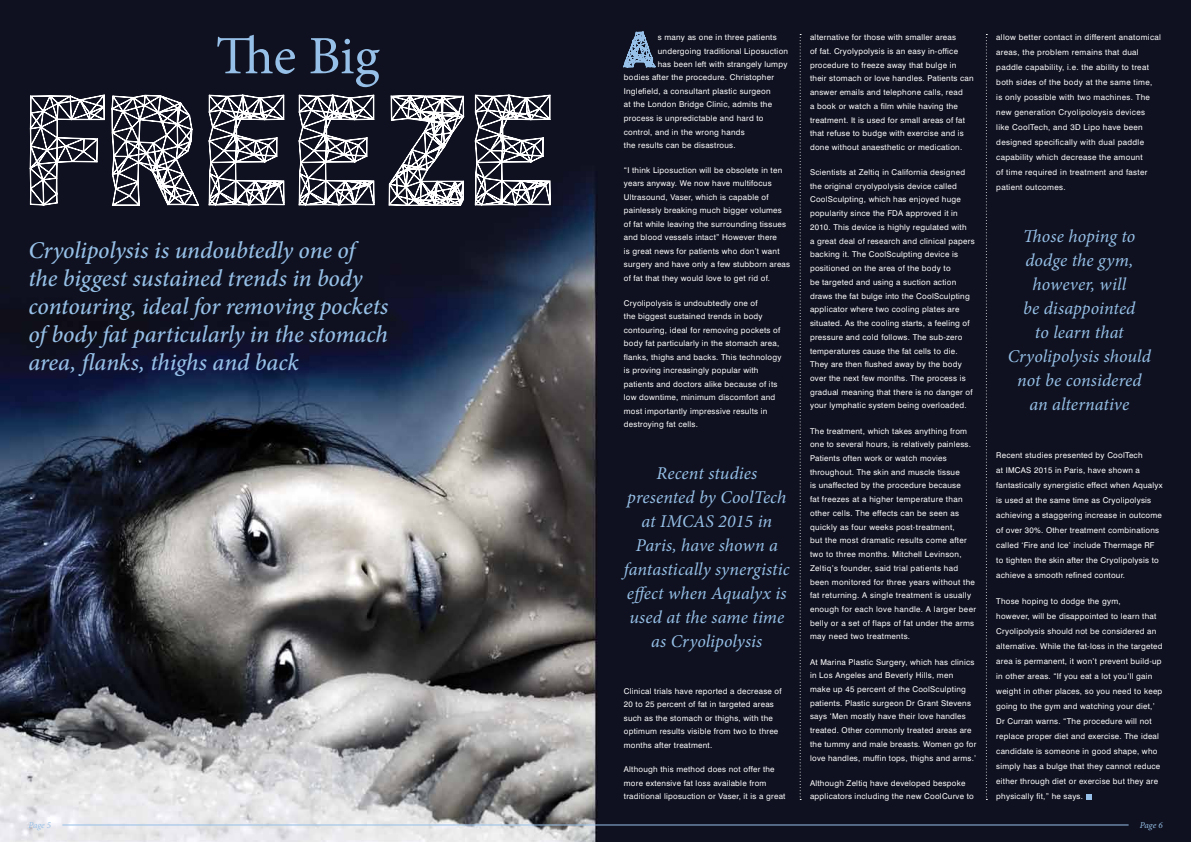
<style>
.page{position:relative;width:1191px;height:842px;background:#fff}
.page>*{position:absolute;margin:0;border:0;box-sizing:border-box;transform-origin:0 0}
.t1{font:54px "Minion Pro";color:#96c0e7}
.t2{font:italic 500 24px/28px "Minion Pro";letter-spacing:-.005em;color:#96c0e7}
.t3{font:italic 18px/24px "Minion Pro";letter-spacing:.005em;color:#96c0e7;text-align:center}
.t4{font:italic 9px "Minion Pro";letter-spacing:-.015em;color:#96c0e7}
.t5{font:8px/13.7px "Swiss 721 BT";letter-spacing:.03em;color:#fff}
</style>
<div class="page">
<img style="left:0;top:0;width:1191px;height:842px">
<svg style="left:622px;top:25px;width:36px;height:49px;background:#3c4c63"></svg>
<svg style="left:1085px;top:794px;width:6px;height:5px"></svg>
<svg style="left:985px;top:34px;width:2px;height:766px;background:#2a2c39"></svg>
<svg style="left:799px;top:34px;width:2px;height:766px;background:#2a2c39"></svg>
<svg style="left:26px;top:93px;width:174px;height:120px"></svg>
<svg style="left:207px;top:88px;width:83px;height:126px"></svg>
<svg style="left:297px;top:88px;width:259px;height:128px"></svg>
<hr style="left:62px;top:824px;width:533px;height:1px;background:#96c0e7">
<hr style="left:595px;top:824px;width:533px;height:1px;background:#96c0e7">
<h1 class="t1" style="left:216px;top:20px;width:165px">The Big</h1>
<h2 class="t2" style="left:28px;top:237px;width:361px">Cryolipolysis is undoubtedly one of the biggest sustained trends in body contouring, ideal for removing pockets of body fat particularly in the stomach area, flanks, thighs and back</h2>
<p class="t5" style="left:658px;top:30px;width:120px">s many as one in three patients</p>
<p class="t5" style="left:658px;top:44px;width:132px">undergoing traditional Liposuction</p>
<p class="t5" style="left:658px;top:57px;width:131px">has been left with strangely lumpy</p>
<p class="t5" style="left:624px;top:71px;width:152px">bodies after the procedure. Christopher</p>
<p class="t5" style="left:624px;top:84px;width:148px">Inglefield, a consultant plastic surgeon</p>
<p class="t5" style="left:624px;top:98px;width:150px">at the London Bridge Clinic, admits the</p>
<p class="t5" style="left:624px;top:111px;width:141px">process is unpredictable and hard to</p>
<p class="t5" style="left:624px;top:125px;width:122px">control, and in the wrong hands</p>
<p class="t5" style="left:624px;top:138px;width:113px">the results can be disastrous.</p>
<p class="t5" style="left:624px;top:163px;width:168px">“I think Liposuction will be obsolete in ten years anyway. We now have multifocus Ultrasound, Vaser, which is capable of painlessly breaking much bigger volumes of fat while leaving the surrounding tissues and blood vessels intact” However there<br>is great news for patients who don’t want surgery and have only a few stubborn areas of fat that they would love to get rid of.</p>
<p class="t5" style="left:624px;top:296px;width:159px">Cryolipolysis is undoubtedly one of<br>the biggest sustained trends in body contouring, ideal for removing pockets of body fat particularly in the stomach area, flanks, thighs and backs. This technology is proving increasingly popular with patients and doctors alike because of its low downtime, minimum discomfort and most importantly impressive results in destroying fat cells.</p>
<h3 class="t3" style="left:624px;top:461px;width:167px">Recent studies presented by CoolTech at IMCAS 2015 in<br>Paris, have shown a fantastically synergistic effect when Aqualyx is used at the same time as Cryolipolysis</h3>
<p class="t5" style="left:624px;top:684px;width:159px">Clinical trials have reported a decrease of 20 to 25 percent of fat in targeted areas such as the stomach or thighs, with the optimum results visible from two to three months after treatment.</p>
<p class="t5" style="left:624px;top:763px;width:163px">Although this method does not offer the more extensive fat loss available from traditional liposuction or Vaser, it is a great</p>
<p class="t5" style="left:810px;top:30px;width:165px">alternative for those with smaller areas<br>of fat. Cryolypolysis is an easy in-office procedure to freeze away that bulge in their stomach or love handles. Patients can answer emails and telephone calls, read<br>a book or watch a film while having the treatment. It is used for small areas of fat that refuse to budge with exercise and is done without anaesthetic or medication.</p>
<p class="t5" style="left:810px;top:165px;width:166px">Scientists at Zeltiq in California designed the original cryolypolysis device called CoolSculpting, which has enjoyed huge popularity since the FDA approved it in 2010. This device is highly regulated with<br>a great deal of research and clinical papers backing it. The CoolSculpting device is positioned on the area of the body to<br>be targeted and using a suction action draws the fat bulge into the CoolSculpting applicator where two cooling plates are situated. As the cooling starts, a feeling of pressure and cold follows. The sub-zero temperatures cause the fat cells to die.<br>They are then flushed away by the body over the next few months. The process is gradual meaning that there is no danger of your lymphatic system being overloaded.</p>
<p class="t5" style="left:810px;top:424px;width:167px">The treatment, which takes anything from one to several hours, is relatively painless.<br>Patients often work or watch movies throughout. The skin and muscle tissue<br>is unaffected by the procedure because<br>fat freezes at a higher temperature than other cells. The effects can be seen as quickly as four weeks post-treatment,<br>but the most dramatic results come after two to three months. Mitchell Levinson, Zeltiq’s founder, said trial patients had been monitored for three years without the fat returning. A single treatment is usually enough for each love handle. A larger beer belly or a set of flaps of fat under the arms may need two treatments.</p>
<p class="t5" style="left:810px;top:655px;width:168px">At Marina Plastic Surgery, which has clinics in Los Angeles and Beverly Hills, men<br>make up 45 percent of the CoolSculpting patients. Plastic surgeon Dr Grant Stevens says ‘Men mostly have their love handles treated. Other commonly treated areas are the tummy and male breasts. Women go for love handles, muffin tops, thighs and arms.’</p>
<p class="t5" style="left:810px;top:776px;width:165px">Although Zeltiq have developed bespoke applicators including the new CoolCurve to</p>
<p class="t5" style="left:996px;top:30px;width:166px;line-height:15px">allow better contact in different anatomical areas, the problem remains that dual paddle capability, i.e. the ability to treat both sides of the body at the same time,<br>is only possible with two machines. The new generation Cryolipoloysis devices<br>like CoolTech, and 3D Lipo have been designed specifically with dual paddle capability which decrease the amount<br>of time required in treatment and faster patient outcomes.</p>
<h3 class="t3" style="left:1007px;top:224px;width:145px">Those hoping to dodge the gym, however, will<br>be disappointed<br>to learn that<br>Cryolipolysis should not be considered an alternative</h3>
<p class="t5" style="left:996px;top:447px;width:168px;line-height:15px">Recent studies presented by CoolTech<br>at IMCAS 2015 in Paris, have shown a fantastically synergistic effect when Aqualyx is used at the same time as Cryolipolysis achieving a staggering increase in outcome of over 30%. Other treatment combinations called ‘Fire and Ice’ include Thermage RF to tighten the skin after the Cryolipolysis to achieve a smooth refined contour.</p>
<p class="t5" style="left:996px;top:594px;width:168px;line-height:15px">Those hoping to dodge the gym,<br>however, will be disappointed to learn that Cryolipolysis should not be considered an alternative. While the fat-loss in the targeted area is permanent, it won’t prevent build-up in other areas. “If you eat a lot you’ll gain weight in other places, so you need to keep going to the gym and watching your diet,’ Dr Curran warns. “The procedure will not replace proper diet and exercise. The ideal candidate is someone in good shape, who simply has a bulge that they cannot reduce either through diet or exercise but they are physically fit,” he says.</p>
<p class="t4" style="left:28px;top:819px;width:24px">Page 5</p>
<p class="t4" style="left:1139px;top:819px;width:24px">Page 6</p>
</div>
